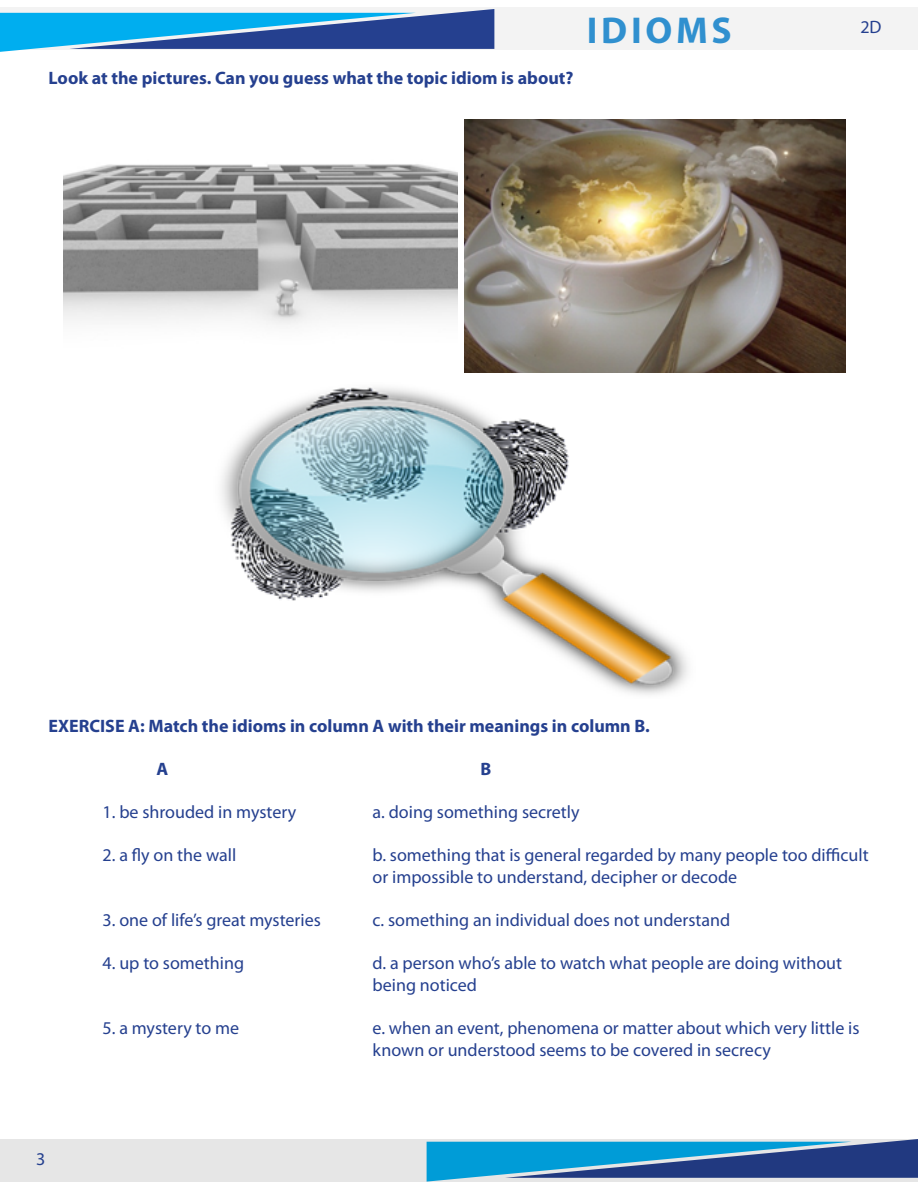
<style>
.page{position:relative;width:918px;height:1188px;background:#fff}
.page>*{position:absolute;margin:0;border:0;box-sizing:border-box;transform-origin:0 0}
.t1{font:700 37.5px "Myriad Pro";letter-spacing:.1em;color:#3090cf}
.t2{font:18px/21.6px "Myriad Pro";color:#25408f}
.t3{font:700 18px "Myriad Pro";color:#25408f}
</style>
<div class="page">
<div style="left:0;top:8px;width:918px;height:42px;background:#f3f3f3"></div>
<svg style="left:0;top:9px;width:494px;height:43px"></svg>
<svg style="left:0;top:1139px;width:918px;height:43px;fill:#e6e6e6"></svg>
<img style="left:64px;top:164px;width:393px;height:161px">
<img style="left:464px;top:119px;width:382px;height:254px">
<img style="left:221px;top:387px;width:467px;height:308px">
<p class="t3" style="left:49px;top:66px;width:526px">Look at the pictures. Can you guess what the topic idiom is about?</p>
<h1 class="t1" style="left:587px;top:6px;width:147px">IDIOMS</h1>
<p class="t2" style="left:860px;top:17px;width:23px">2D</p>
<p class="t3" style="left:49px;top:714px;width:603px">EXERCISE A: Match the idioms in column A with their meanings in column B.</p>
<p class="t3" style="left:157px;top:757px;width:13px">A</p>
<p class="t3" style="left:481px;top:757px;width:12px">B</p>
<p class="t2" style="left:103px;top:802px;width:195px">1. be shrouded in mystery</p>
<p class="t2" style="left:373px;top:802px;width:209px">a. doing something secretly</p>
<p class="t2" style="left:103px;top:845px;width:135px">2. a fly on the wall</p>
<p class="t2" style="left:373px;top:845px;width:498px">b. something that is general regarded by many people too difficult or impossible to understand, decipher or decode</p>
<p class="t2" style="left:103px;top:910px;width:220px">3. one of life’s great mysteries</p>
<p class="t2" style="left:373px;top:910px;width:359px">c. something an individual does not understand</p>
<p class="t2" style="left:103px;top:953px;width:143px">4. up to something</p>
<p class="t2" style="left:373px;top:953px;width:471px">d. a person who’s able to watch what people are doing without being noticed</p>
<p class="t2" style="left:103px;top:1018px;width:138px">5. a mystery to me</p>
<p class="t2" style="left:373px;top:1018px;width:488px">e. when an event, phenomena or matter about which very little is known or understood seems to be covered in secrecy</p>
<p class="t2" style="left:36px;top:1149px;width:11px">3</p>
</div>
